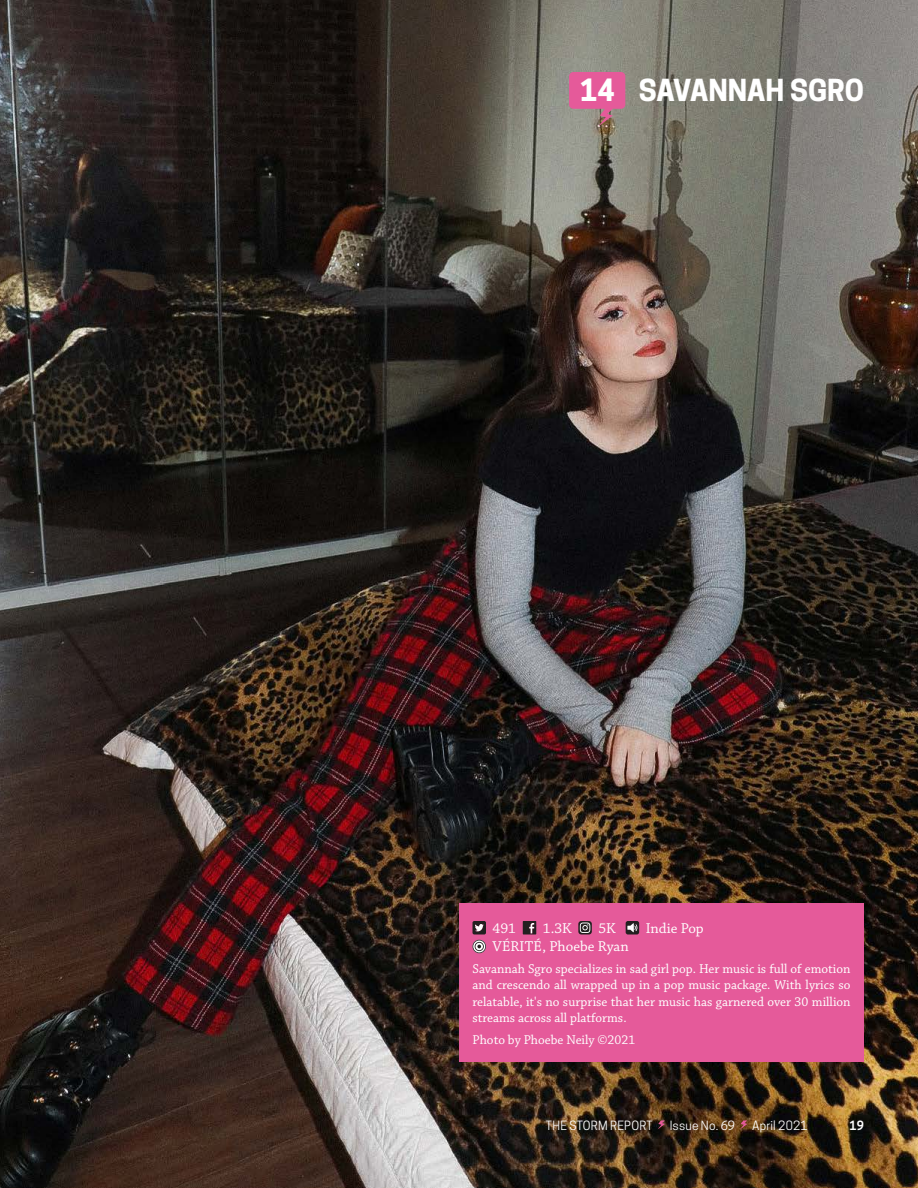
<style>
.page{position:relative;width:918px;height:1188px;background:#fff}
.page>*{position:absolute;margin:0;border:0;box-sizing:border-box;transform-origin:0 0}
.t1{font:700 28.8px "Cooper Hewitt";color:#fff}
.t2{font:700 28.5px "Cooper Hewitt";letter-spacing:-.005em;color:#fff}
.t3{font:15px "Chaparral Pro";color:#fff}
.t4{font:13.5px/16.2px "Chaparral Pro";color:#fff;text-align:justify}
.t5{font:12px "Cooper Hewitt";letter-spacing:.015em;color:#fff}
.t6{font:600 12px "Cooper Hewitt";color:#fff}
</style>
<div class="page">
<img style="left:0;top:0;width:918px;height:1188px">
<svg style="left:569px;top:72px;width:56px;height:54px;background:#cc6992"></svg>
<div style="left:459px;top:903px;width:405px;height:159px;background:#e55a9a"></div>
<svg style="left:472px;top:921px;width:14px;height:13px"></svg>
<svg style="left:523px;top:921px;width:13px;height:13px"></svg>
<svg style="left:578px;top:921px;width:14px;height:13px"></svg>
<svg style="left:580px;top:923px;width:10px;height:10px"></svg>
<svg style="left:626px;top:921px;width:13px;height:13px"></svg>
<svg style="left:627px;top:923px;width:10px;height:9px"></svg>
<svg style="left:472px;top:940px;width:14px;height:13px"></svg>
<svg style="left:658px;top:1120px;width:7px;height:10px"></svg>
<svg style="left:740px;top:1120px;width:7px;height:10px"></svg>
<p class="t1" style="left:580px;top:74px;width:36px">14</p>
<p class="t2" style="left:639px;top:74px;width:227px">SAVANNAH SGRO</p>
<p class="t3" style="left:493px;top:920px;width:25px">491</p>
<p class="t3" style="left:543px;top:920px;width:30px">1.3K</p>
<p class="t3" style="left:598px;top:920px;width:19px">5K</p>
<p class="t3" style="left:646px;top:920px;width:59px">Indie Pop</p>
<p class="t3" style="left:493px;top:938px;width:138px">VÉRITÉ, Phoebe Ryan</p>
<p class="t4" style="left:472px;top:961px;width:380px">Savannah Sgro specializes in sad girl pop. Her music is full of emotion and crescendo all wrapped up in a pop music package. With lyrics so relatable, it's no surprise that her music has garnered over 30 million streams across all platforms.</p>
<p class="t4" style="left:472px;top:1032px;width:164px">Photo by Phoebe Neily ©2021</p>
<p class="t5" style="left:546px;top:1118px;width:108px">THE STORM REPORT</p>
<p class="t5" style="left:670px;top:1118px;width:67px">Issue No. 69</p>
<p class="t5" style="left:752px;top:1118px;width:57px">April 2021</p>
<p class="t6" style="left:850px;top:1118px;width:16px">19</p>
</div>
